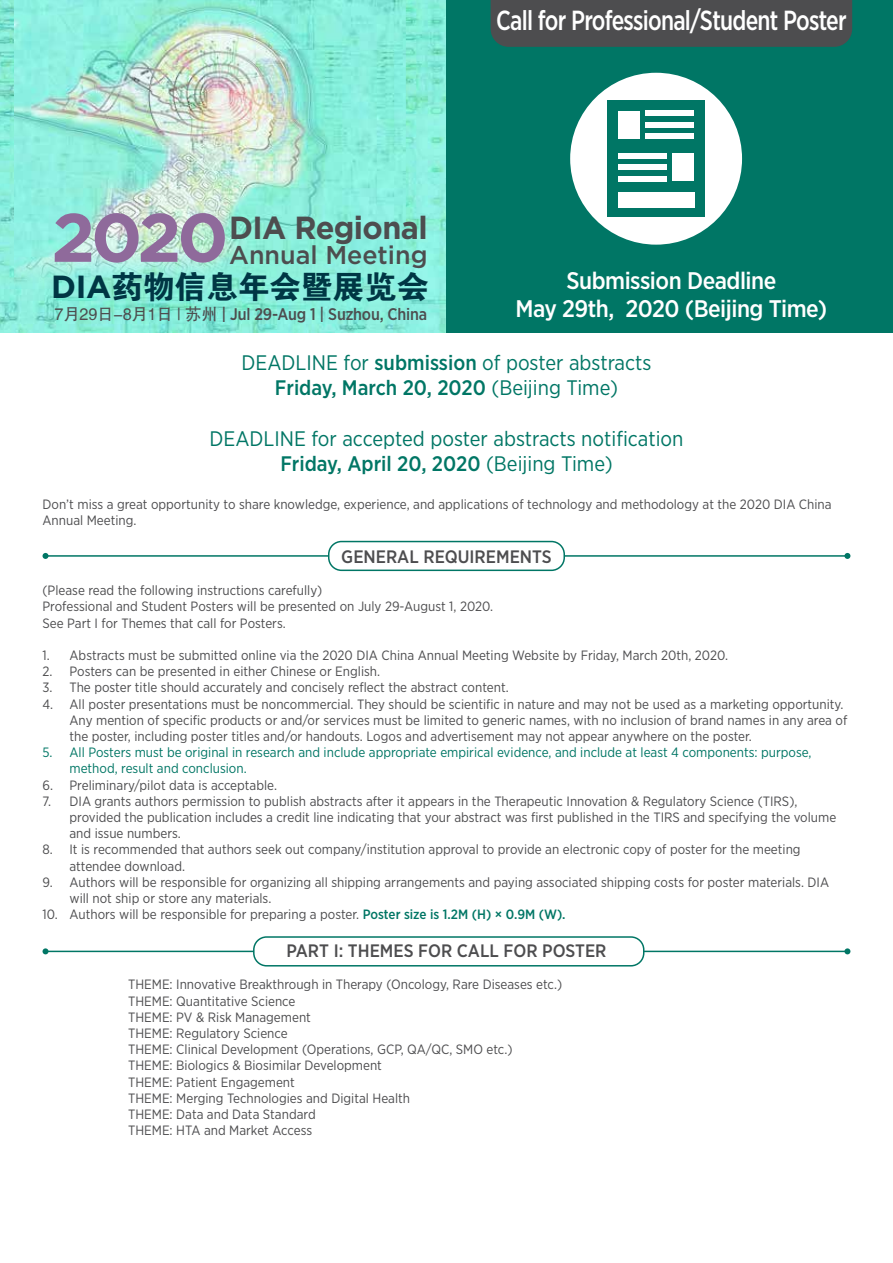
<style>
.page{position:relative;width:893px;height:1263px;background:#fff}
.page>*{position:absolute;margin:0;border:0;box-sizing:border-box;transform-origin:0 0}
.t1{font:700 31.95px "Gotham";letter-spacing:-.02em;color:#4d4d4f;scale:.96 1}
.t2{font:31.95px "FZDHTK GBK1 0";letter-spacing:-.01em;color:#003644}
.t3{font:500 27.6px "Gotham Narrow";letter-spacing:-.03em;color:#fff;scale:.87 1}
.t4{font:500 25.65px "Gotham";color:#4d4d4f}
.t5{font:500 24px/28.8px "Gotham Narrow";letter-spacing:-.02em;color:#fff;text-align:center}
.t6{font:21px/25.2px "Gotham Narrow";color:#007665;text-align:center}
.t7{font:500 18px "Gotham Narrow";color:#4d4d4f}
.t8{font:500 16.8px "Gotham Narrow";letter-spacing:-.01em;color:#4d4d4f}
.t9{font:13.5px/16.2px "Gotham Narrow";color:#4d4d4f}
.t10{font:13.5px/16.2px "Gotham Narrow";color:#007665}
.s1{font-size:68.4px;color:#8f6a9b}
.s2{font-family:"Gotham";font-weight:700}
.s3{font-family:"FZHTK GBK1 0";font-weight:400}
.s4{font-weight:500}
.s5{font-weight:500;color:#007665}
</style>
<div class="page">
<hr style="left:46px;top:555px;width:801px;height:2px;background:#007665">
<svg style="left:43px;top:553px;width:6px;height:6px"></svg>
<svg style="left:844px;top:553px;width:6px;height:6px"></svg>
<hr style="left:46px;top:951px;width:801px;height:1px;background:#007665">
<svg style="left:43px;top:948px;width:6px;height:6px"></svg>
<svg style="left:844px;top:948px;width:6px;height:6px"></svg>
<div style="left:329px;top:541px;width:235px;height:29px;background:#fff;border-radius:13px"></div>
<div style="left:328px;top:541px;width:237px;height:30px;border:2px solid #007665;border-radius:13px"></div>
<div style="left:254px;top:937px;width:390px;height:29px;background:#fff;border-radius:13px"></div>
<div style="left:253px;top:936px;width:391px;height:30px;border:2px solid #007665;border-radius:13px"></div>
<img style="left:0;top:0;width:446px;height:332px">
<img style="left:14px;top:0;width:391px;height:292px">
<div style="left:446px;top:0;width:447px;height:332px;background:#007665"></div>
<div style="left:570px;top:73px;width:172px;height:172px;background:#fff;border-radius:50%"></div>
<div style="left:607px;top:100px;width:98px;height:117px;background:#007665"></div>
<div style="left:618px;top:111px;width:22px;height:28px;background:#fff"></div>
<div style="left:672px;top:153px;width:22px;height:28px;background:#fff"></div>
<div style="left:618px;top:193px;width:76px;height:15px;background:#fff"></div>
<div style="left:645px;top:111px;width:49px;height:5px;background:#fff"></div>
<div style="left:645px;top:133px;width:49px;height:6px;background:#fff"></div>
<div style="left:645px;top:122px;width:49px;height:5px;background:#fff"></div>
<div style="left:618px;top:153px;width:49px;height:6px;background:#fff"></div>
<div style="left:618px;top:176px;width:49px;height:5px;background:#fff"></div>
<div style="left:618px;top:165px;width:49px;height:5px;background:#fff"></div>
<div style="left:491px;top:0;width:361px;height:47px;background:#4d4d4f"></div>
<h2 class="t3" style="left:496px;top:2px;width:405px">Call for Professional/Student Poster</h2>
<h1 class="t1" style="left:51px;top:206px;width:394px"><span class="s1">2020</span>DIA Regional</h1>
<h3 class="t4" style="left:229px;top:238px;width:200px">Annual Meeting</h3>
<h1 class="t2" style="left:51px;top:269px;width:379px"><span class="s2">DIA</span>药物信息年会暨展览会</h1>
<h3 class="t5" style="left:515px;top:265px;width:313px">Submission Deadline<br>May 29th, 2020 (Beijing Time)</h3>
<p class="t8" style="left:55px;top:304px;width:374px"><span class="s3">7月29日-8月1日 | 苏州</span> | Jul 29-Aug 1 | Suzhou, China</p>
<h3 class="t6" style="left:242px;top:350px;width:411px">DEADLINE for <span class="s4">submission</span> of poster abstracts<br><span class="s4">Friday, March 20, 2020</span> (Beijing Time)</h3>
<h3 class="t6" style="left:209px;top:425px;width:476px">DEADLINE for accepted poster abstracts notification<br><span class="s4">Friday, April 20, 2020</span> (Beijing Time)</h3>
<p class="t9" style="left:43px;top:496px;width:791px">Don’t miss a great opportunity to share knowledge, experience, and applications of technology and methodology at the 2020 DIA China<br>Annual Meeting.</p>
<h3 class="t7" style="left:341px;top:545px;width:212px">GENERAL REQUIREMENTS</h3>
<p class="t9" style="left:43px;top:582px;width:452px">(Please read the following instructions carefully)<br>Professional and Student Posters will be presented on July 29-August 1, 2020.<br>See Part I for Themes that call for Posters.</p>
<p class="t9" style="left:43px;top:647px;width:687px">1. Abstracts must be submitted online via the 2020 DIA China Annual Meeting Website by Friday, March 20th, 2020.</p>
<p class="t9" style="left:43px;top:663px;width:339px">2. Posters can be presented in either Chinese or English.</p>
<p class="t9" style="left:43px;top:679px;width:468px">3. The poster title should accurately and concisely reflect the abstract content.</p>
<p class="t9" style="left:70px;top:695px;width:779px;text-indent:-27px">4. All poster presentations must be noncommercial. They should be scientific in nature and may not be used as a marketing opportunity.<br>Any mention of specific products or and/or services must be limited to generic names, with no inclusion of brand names in any area of the poster, including poster titles and/or handouts. Logos and advertisement may not appear anywhere on the poster.</p>
<p class="t10" style="left:70px;top:744px;width:744px;text-indent:-27px">5. All Posters must be original in research and include appropriate empirical evidence, and include at least 4 components: purpose, method, result and conclusion.</p>
<p class="t9" style="left:43px;top:776px;width:236px">6. Preliminary/pilot data is acceptable.</p>
<p class="t9" style="left:70px;top:793px;width:768px;text-indent:-27px">7. DIA grants authors permission to publish abstracts after it appears in the Therapeutic Innovation &amp; Regulatory Science (TIRS), provided the publication includes a credit line indicating that your abstract was first published in the TIRS and specifying the volume and issue numbers.</p>
<p class="t9" style="left:70px;top:841px;width:733px;text-indent:-27px">8. It is recommended that authors seek out company/institution approval to provide an electronic copy of poster for the meeting attendee download.</p>
<p class="t9" style="left:70px;top:874px;width:761px;text-indent:-27px">9. Authors will be responsible for organizing all shipping arrangements and paying associated shipping costs for poster materials. DIA will not ship or store any materials.</p>
<p class="t9" style="left:43px;top:906px;width:525px">10. Authors will be responsible for preparing a poster. <span class="s5">Poster size is 1.2M (H) × 0.9M (W).</span></p>
<h3 class="t7" style="left:286px;top:939px;width:322px">PART I: THEMES FOR CALL FOR POSTER</h3>
<p class="t9" style="left:128px;top:976px;width:436px">THEME: Innovative Breakthrough in Therapy (Oncology, Rare Diseases etc.)<br>THEME: Quantitative Science<br>THEME: PV &amp; Risk Management<br>THEME: Regulatory Science<br>THEME: Clinical Development (Operations, GCP, QA/QC, SMO etc.)<br>THEME: Biologics &amp; Biosimilar Development<br>THEME: Patient Engagement<br>THEME: Merging Technologies and Digital Health<br>THEME: Data and Data Standard<br>THEME: HTA and Market Access</p>
</div>
